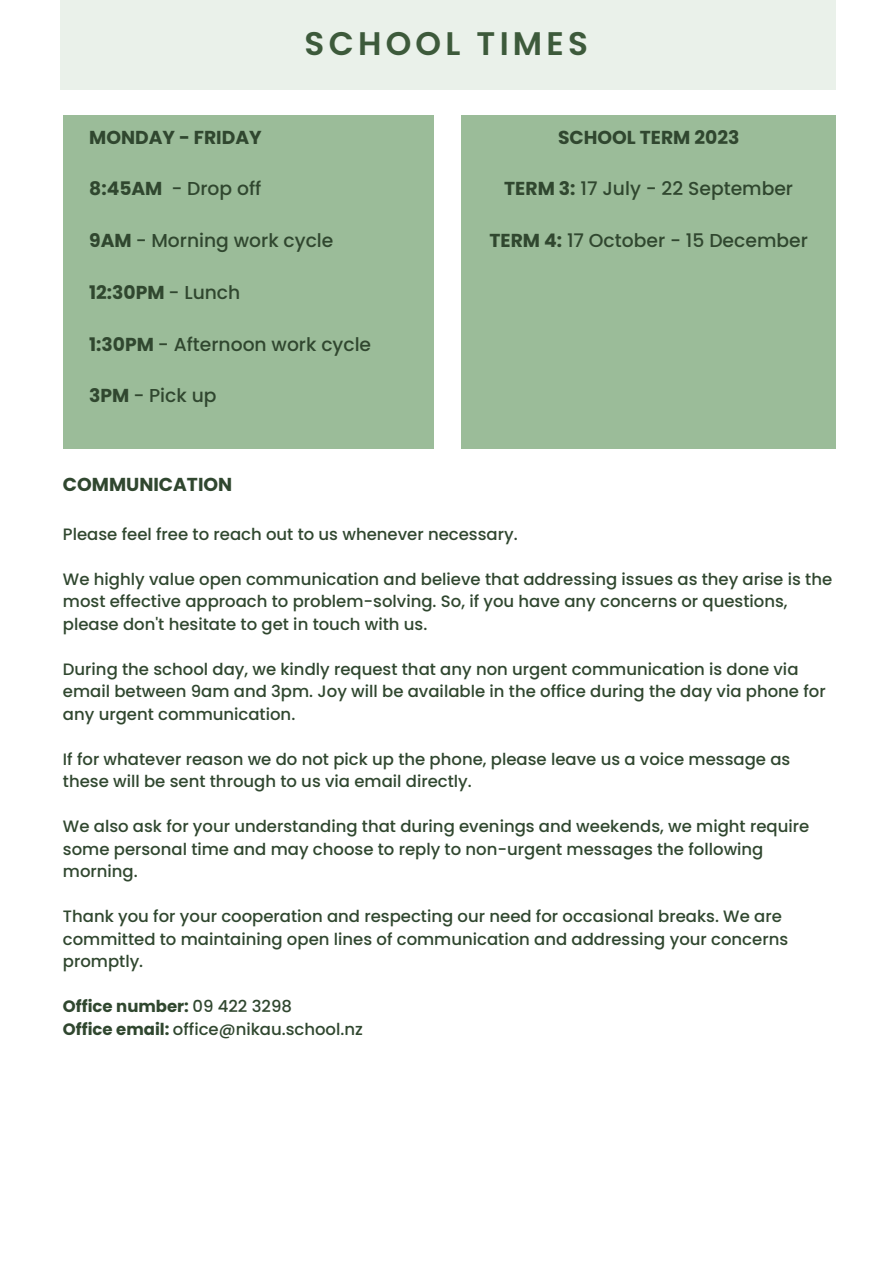
<style>
.page{position:relative;width:893px;height:1264px;background:#fff}
.page>*{position:absolute;margin:0;border:0;box-sizing:border-box;transform-origin:0 0}
.t1{font:600 32.7px "Poppins";letter-spacing:.13em;color:#3d5a3b}
.t2{font:500 18.75px "Poppins";color:#30472f}
.t3{font:700 18.75px "Poppins";color:#30472f}
.t4{font:500 16.5px/22.5px "Poppins";color:#30472f}
.t5{font:700 16.5px "Poppins";color:#30472f}
.s1{font-weight:700}
.s2{font-weight:500}
</style>
<div class="page">
<div style="left:61px;top:0;width:774px;height:89px;background:#eaf1ea"></div>
<div style="left:63px;top:115px;width:370px;height:333px;background:#9bbc99"></div>
<div style="left:461px;top:115px;width:374px;height:333px;background:#9bbc99"></div>
<p class="t1" style="left:304px;top:21px;width:285px">SCHOOL TIMES</p>
<p class="t3" style="left:89px;top:124px;width:174px">MONDAY - FRIDAY</p>
<p class="t2" style="left:89px;top:176px;width:174px"><span class="s1">8:45AM</span> - Drop off</p>
<p class="t2" style="left:89px;top:227px;width:245px"><span class="s1">9AM</span> - Morning work cycle</p>
<p class="t3" style="left:89px;top:279px;width:152px">12:30PM <span class="s2">- Lunch</span></p>
<p class="t2" style="left:89px;top:331px;width:283px"><span class="s1">1:30PM</span> - Afternoon work cycle</p>
<p class="t2" style="left:89px;top:382px;width:129px"><span class="s1">3PM</span> - Pick up</p>
<p class="t3" style="left:558px;top:124px;width:183px">SCHOOL TERM 2023</p>
<p class="t2" style="left:504px;top:176px;width:290px"><span class="s1">TERM 3:</span> 17 July - 22 September</p>
<p class="t2" style="left:489px;top:227px;width:320px"><span class="s1">TERM 4:</span> 17 October - 15 December</p>
<p class="t3" style="left:63px;top:471px;width:171px">COMMUNICATION</p>
<p class="t4" style="left:63px;top:522px;width:456px">Please feel free to reach out to us whenever necessary.</p>
<p class="t4" style="left:63px;top:567px;width:770px">We highly value open communication and believe that addressing issues as they arise is the most effective approach to problem-solving. So, if you have any concerns or questions, please don't hesitate to get in touch with us.</p>
<p class="t4" style="left:63px;top:657px;width:764px">During the school day, we kindly request that any non urgent communication is done via email between 9am and 3pm. Joy will be available in the office during the day via phone for any urgent communication.</p>
<p class="t4" style="left:63px;top:747px;width:728px">If for whatever reason we do not pick up the phone, please leave us a voice message as these will be sent through to us via email directly.</p>
<p class="t4" style="left:63px;top:815px;width:747px">We also ask for your understanding that during evenings and weekends, we might require some personal time and may choose to reply to non-urgent messages the following morning.</p>
<p class="t4" style="left:63px;top:905px;width:726px">Thank you for your cooperation and respecting our need for occasional breaks. We are committed to maintaining open lines of communication and addressing your concerns promptly.</p>
<p class="t5" style="left:63px;top:994px;width:231px">Office number: <span class="s2">09 422 3298</span></p>
<p class="t4" style="left:63px;top:1017px;width:301px"><span class="s1">Office email:</span> office@nikau.school.nz</p>
</div>
